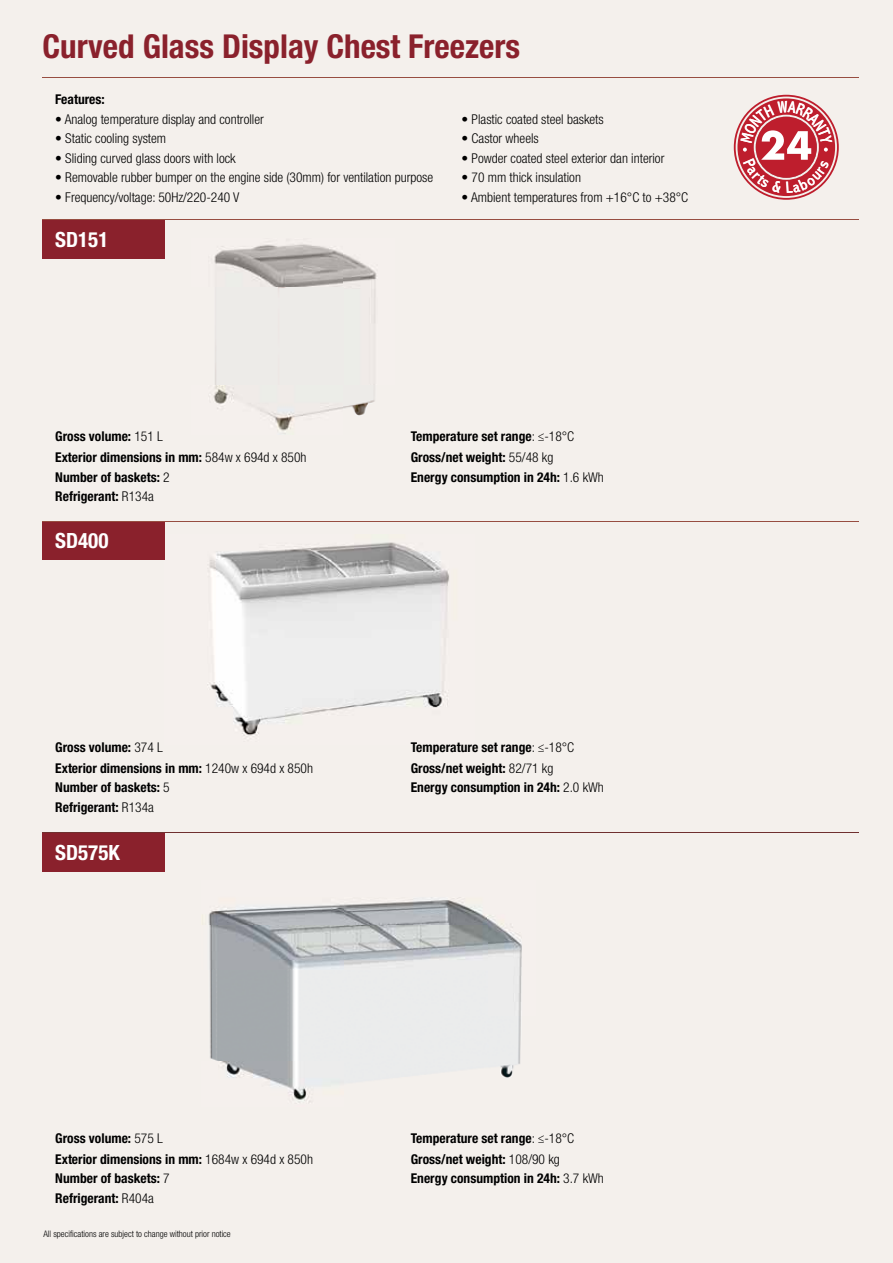
<style>
.page{position:relative;width:893px;height:1263px;background:#f4f0ec}
.page>*{position:absolute;margin:0;border:0;box-sizing:border-box;transform-origin:0 0}
.t1{font:700 condensed 33px "Helvetica Neue LT Std";color:#8a212c}
.t2{font:700 condensed 21px "Helvetica Neue LT Std";color:#fff}
.t3{font:700 condensed 13.5px "Helvetica Neue LT Std";color:#000}
.t4{font:300 condensed 13.5px "Helvetica Neue LT Std";color:#000}
.t5{font:300 condensed 9px "Helvetica Neue LT Std";color:#000}
.s1{font-weight:300}
</style>
<div class="page">
<img style="left:207px;top:542px;width:242px;height:197px">
<div style="left:43px;top:220px;width:122px;height:38px;background:#8a212c"></div>
<div style="left:43px;top:522px;width:122px;height:38px;background:#8a212c"></div>
<div style="left:43px;top:833px;width:122px;height:38px;background:#8a212c"></div>
<hr style="left:43px;top:219px;width:816px;height:1px;background:#974d41">
<hr style="left:43px;top:521px;width:816px;height:1px;background:#974d41">
<hr style="left:43px;top:832px;width:816px;height:1px;background:#6f302f">
<img style="left:213px;top:244px;width:164px;height:190px">
<hr style="left:43px;top:77px;width:816px;height:1px;background:#974d41">
<div style="left:734px;top:95px;width:105px;height:105px;border:2px solid #be1e2d;border-radius:50%"></div>
<img style="left:208px;top:897px;width:314px;height:206px">
<svg style="left:737px;top:98px;width:98px;height:98px"></svg>
<h1 class="t1" style="left:43px;top:26px;width:479px">Curved Glass Display Chest Freezers</h1>
<p class="t3" style="left:55px;top:91px;width:51px">Features:</p>
<p class="t4" style="left:55px;top:111px;width:210px">• Analog temperature display and controller</p>
<p class="t4" style="left:55px;top:131px;width:112px">• Static cooling system</p>
<p class="t4" style="left:55px;top:150px;width:182px">• Sliding curved glass doors with lock</p>
<p class="t4" style="left:55px;top:170px;width:379px">• Removable rubber bumper on the engine side (30mm) for ventilation purpose</p>
<p class="t4" style="left:55px;top:189px;width:186px">• Frequency/voltage: 50Hz/220-240 V</p>
<h2 class="t2" style="left:55px;top:226px;width:55px">SD151</h2>
<p class="t4" style="left:462px;top:111px;width:144px">• Plastic coated steel baskets</p>
<p class="t4" style="left:462px;top:131px;width:79px">• Castor wheels</p>
<p class="t4" style="left:462px;top:150px;width:204px">• Powder coated steel exterior dan interior</p>
<p class="t4" style="left:462px;top:170px;width:121px">• 70 mm thick insulation</p>
<p class="t4" style="left:462px;top:189px;width:228px">• Ambient temperatures from +16°C to +38°C</p>
<p class="t3" style="left:55px;top:428px;width:109px">Gross volume: <span class="s1">151 L</span></p>
<p class="t3" style="left:411px;top:428px;width:165px">Temperature set range<span class="s1">: ≤-18°C</span></p>
<p class="t3" style="left:55px;top:449px;width:253px">Exterior dimensions in mm: <span class="s1">584w x 694d x 850h</span></p>
<p class="t3" style="left:411px;top:449px;width:144px">Gross/net weight: <span class="s1">55/48 kg</span></p>
<p class="t3" style="left:55px;top:469px;width:116px">Number of baskets: <span class="s1">2</span></p>
<p class="t3" style="left:411px;top:469px;width:195px">Energy consumption in 24h: <span class="s1">1.6 kWh</span></p>
<p class="t3" style="left:55px;top:488px;width:100px">Refrigerant: <span class="s1">R134a</span></p>
<h2 class="t2" style="left:55px;top:528px;width:55px">SD400</h2>
<p class="t3" style="left:55px;top:739px;width:109px">Gross volume: <span class="s1">374 L</span></p>
<p class="t3" style="left:411px;top:739px;width:165px">Temperature set range<span class="s1">: ≤-18°C</span></p>
<p class="t3" style="left:55px;top:760px;width:259px">Exterior dimensions in mm: <span class="s1">1240w x 694d x 850h</span></p>
<p class="t3" style="left:411px;top:760px;width:144px">Gross/net weight: <span class="s1">82/71 kg</span></p>
<p class="t3" style="left:55px;top:779px;width:116px">Number of baskets: <span class="s1">5</span></p>
<p class="t3" style="left:411px;top:779px;width:195px">Energy consumption in 24h: <span class="s1">2.0 kWh</span></p>
<p class="t3" style="left:55px;top:799px;width:100px">Refrigerant: <span class="s1">R134a</span></p>
<h2 class="t2" style="left:55px;top:839px;width:66px">SD575K</h2>
<p class="t3" style="left:55px;top:1130px;width:109px">Gross volume: <span class="s1">575 L</span></p>
<p class="t3" style="left:411px;top:1130px;width:165px">Temperature set range<span class="s1">: ≤-18°C</span></p>
<p class="t3" style="left:55px;top:1151px;width:259px">Exterior dimensions in mm: <span class="s1">1684w x 694d x 850h</span></p>
<p class="t3" style="left:411px;top:1151px;width:151px">Gross/net weight: <span class="s1">108/90 kg</span></p>
<p class="t3" style="left:55px;top:1170px;width:116px">Number of baskets: <span class="s1">7</span></p>
<p class="t3" style="left:411px;top:1170px;width:195px">Energy consumption in 24h: <span class="s1">3.7 kWh</span></p>
<p class="t3" style="left:55px;top:1190px;width:100px">Refrigerant: <span class="s1">R404a</span></p>
<p class="t5" style="left:43px;top:1229px;width:189px">All specifi cations are subject to change without prior notice</p>
</div>
